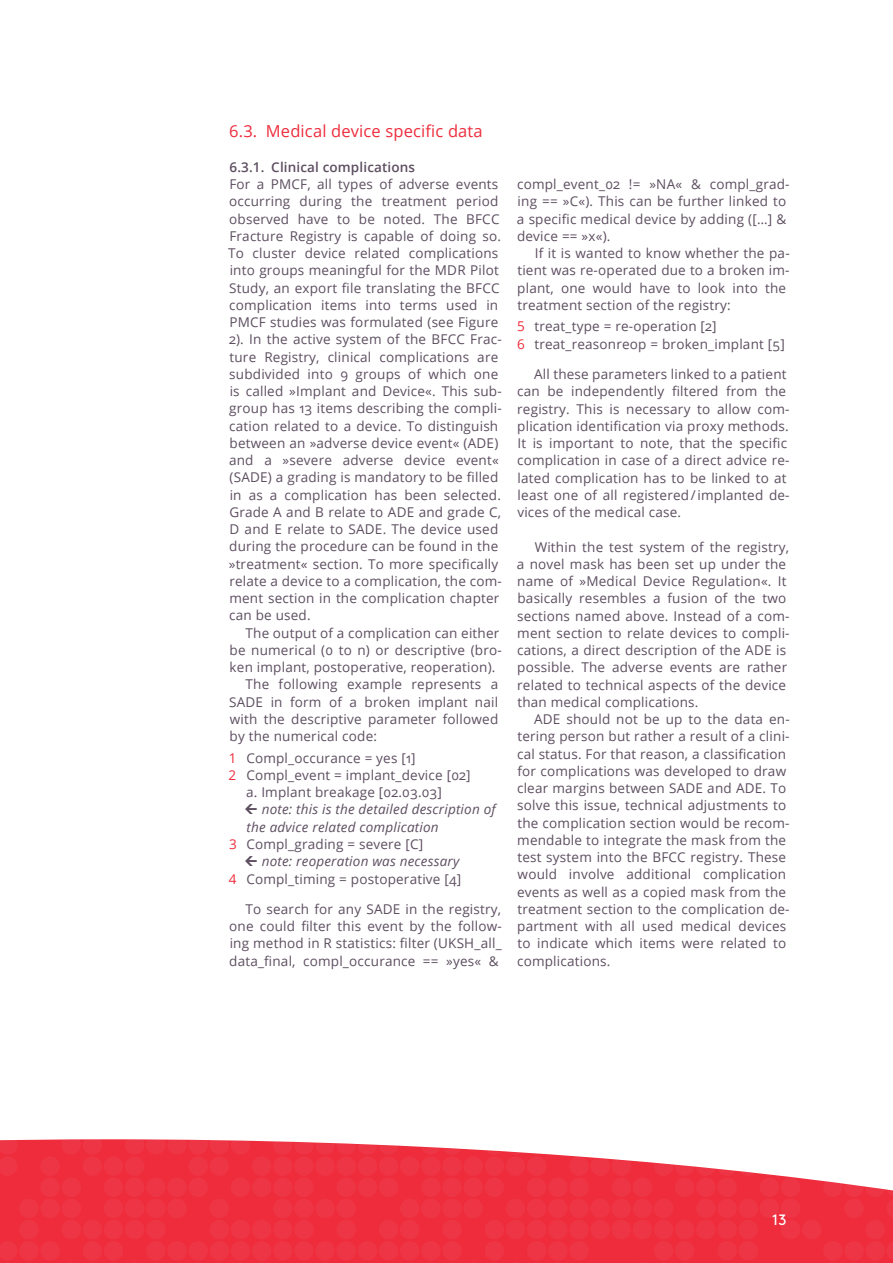
<style>
.page{position:relative;width:893px;height:1263px;background:#fff}
.page>*{position:absolute;margin:0;border:0;box-sizing:border-box;transform-origin:0 0}
.t1{font:16.5px "Open Sans";letter-spacing:.01em;color:#ee2c3c}
.t2{font:15px "Brown Std";color:#fff}
.t3{font:13.5px/17.2px "Open Sans";letter-spacing:.015em;color:#5d4e60}
.t4{font:italic 13.5px "Open Sans";letter-spacing:.015em;color:#5d4e60}
.t5{font:600 13.5px "Open Sans";letter-spacing:.01em;color:#5d4e60}
.s1{color:#ee2c3c}
</style>
<div class="page">
<svg style="left:0;top:1139px;width:893px;height:124px;background:#f04856"></svg>
<p class="t1" style="left:229px;top:120px;width:255px">6.3. Medical device specific data</p>
<p class="t5" style="left:230px;top:158px;width:187px">6.3.1. Clinical complications</p>
<p class="t3" style="left:228px;top:175px;width:275px">For a PMCF, all types of adverse events occurring during the treatment period observed have to be noted. The BFCC Fracture Registry is capable of doing so.<br>To cluster device related complications into groups meaningful for the MDR Pilot Study, an export file translating the BFCC complication items into terms used in PMCF studies was formulated (see Figure 2). In the active system of the BFCC Frac&shy;ture Registry, clinical complications are subdivided into 9 groups of which one is called »Implant and Device«. This sub&shy;group has 13 items describing the compli&shy;cation related to a device. To distinguish between an »adverse device event« (ADE) and a »severe adverse device event« (SADE) a grading is mandatory to be filled in as a complication has been selected.<br>Grade A and B relate to ADE and grade C, D and E relate to SADE. The device used during the procedure can be found in the »treatment« section. To more specifically relate a device to a complication, the com&shy;ment section in the complication chapter can be used.</p>
<p class="t3" style="left:245px;top:624px;width:255px">The output of a complication can either</p>
<p class="t3" style="left:230px;top:641px;width:274px">be numerical (0 to n) or descriptive (bro-</p>
<p class="t3" style="left:230px;top:658px;width:267px">ken implant, postoperative, reoperation).</p>
<p class="t3" style="left:245px;top:675px;width:254px">The following example represents a</p>
<p class="t3" style="left:229px;top:693px;width:270px">SADE in form of a broken implant nail</p>
<p class="t3" style="left:230px;top:710px;width:270px">with the descriptive parameter followed</p>
<p class="t3" style="left:230px;top:727px;width:149px">by the numerical code:</p>
<p class="t3" style="left:229px;top:749px;width:189px"><span class="s1">1</span> Compl_occurance = yes [1]</p>
<p class="t3" style="left:229px;top:766px;width:244px"><span class="s1">2</span> Compl_event = implant_device [02]</p>
<p class="t3" style="left:246px;top:783px;width:197px">a. Implant breakage [02.03.03]</p>
<p class="t4" style="left:262px;top:800px;width:235px">note: this is the detailed description of</p>
<p class="t4" style="left:247px;top:817px;width:194px">the advice related complication</p>
<p class="t3" style="left:229px;top:835px;width:196px"><span class="s1">3</span> Compl_grading = severe [C]</p>
<p class="t4" style="left:262px;top:852px;width:199px">note: reoperation was necessary</p>
<p class="t3" style="left:229px;top:870px;width:234px"><span class="s1">4</span> Compl_timing = postoperative [4]</p>
<p class="t3" style="left:229px;top:900px;width:274px;text-align:justify;text-indent:16px">To search for any SADE in the registry, one could filter this event by the follow&shy;ing method in R statistics: filter (UKSH_all_ data_final, compl_occurance == »yes« &amp;</p>
<p class="t3" style="left:517px;top:175px;width:274px">compl_event_02 != »NA« &amp; compl_grad&shy;ing == »C«). This can be further linked to a specific medical device by adding ([…] &amp; device == »x«).</p>
<p class="t3" style="left:517px;top:244px;width:274px;text-indent:17px">If it is wanted to know whether the pa&shy;tient was re‑ operated due to a broken im&shy;plant, one would have to look into the treatment section of the registry:</p>
<p class="t3" style="left:517px;top:318px;width:269px"><span class="s1">5</span> treat_type = re‑ operation [2]<br><span class="s1">6</span> treat_reasonreop = broken_implant [5]</p>
<p class="t3" style="left:517px;top:365px;width:274px;text-indent:17px">All these parameters linked to a patient can be independently filtered from the registry. This is necessary to allow com&shy;plication identification via proxy methods.<br>It is important to note, that the specific complication in case of a direct advice re&shy;lated complication has to be linked to at least one of all registered / implanted de&shy;vices of the medical case.</p>
<p class="t3" style="left:517px;top:538px;width:274px;text-indent:18px">Within the test system of the registry, a novel mask has been set up under the name of »Medical Device Regulation«. It basically resembles a fusion of the two sections named above. Instead of a com&shy;ment section to relate devices to compli&shy;cations, a direct description of the ADE is possible. The adverse events are rather related to technical aspects of the device than medical complications.</p>
<p class="t3" style="left:517px;top:710px;width:274px;text-indent:17px">ADE should not be up to the data en&shy;tering person but rather a result of a clini&shy;cal status. For that reason, a classification for complications was developed to draw clear margins between SADE and ADE. To solve this issue, technical adjustments to the complication section would be recom&shy;mendable to integrate the mask from the test system into the BFCC registry. These would involve additional complication events as well as a copied mask from the treatment section to the complication de&shy;partment with all used medical devices to indicate which items were related to complications.</p>
<p class="t2" style="left:772px;top:1211px;width:16px">13</p>
</div>
